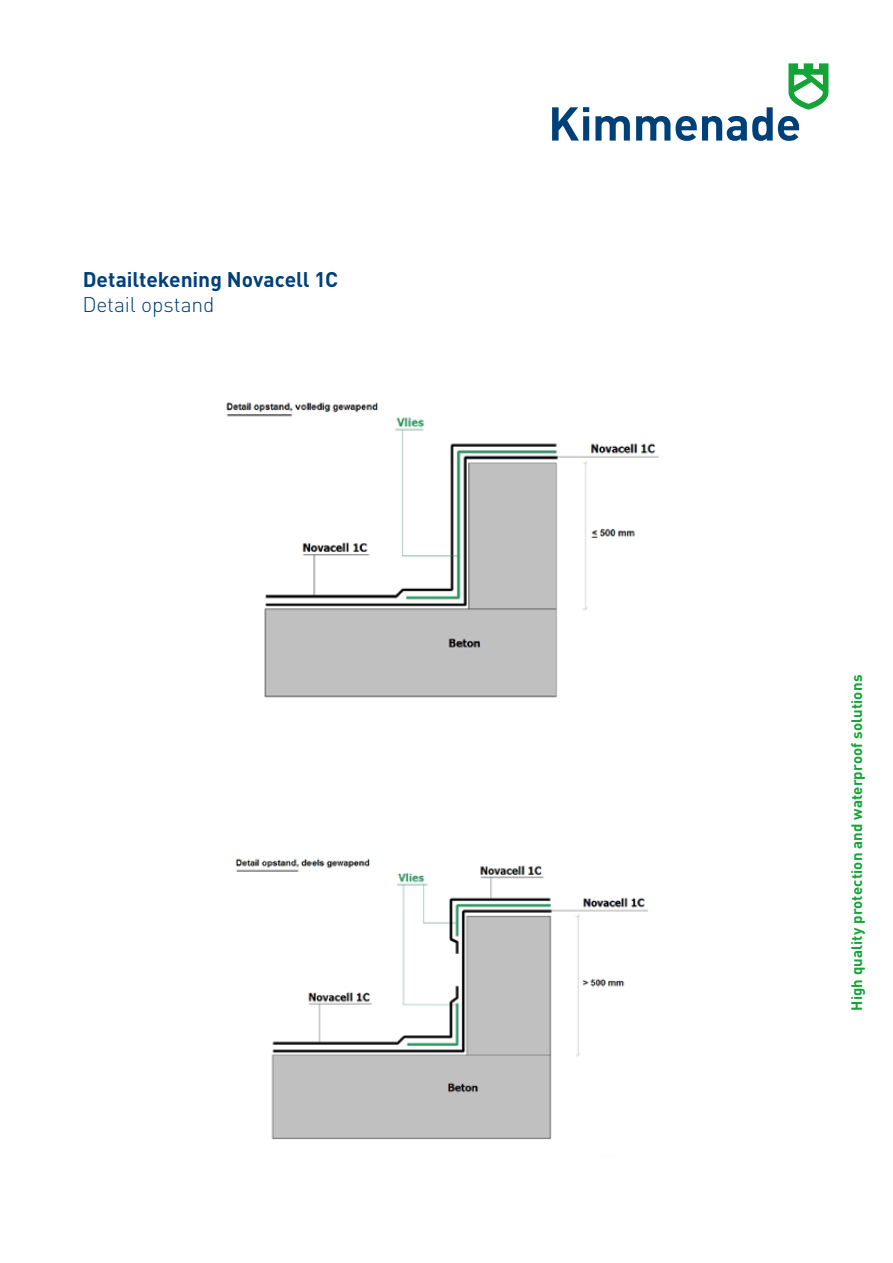
<style>
.page{position:relative;width:893px;height:1263px;background:#fff}
.page>*{position:absolute;margin:0;border:0;box-sizing:border-box;transform-origin:0 0}
.t1{font:700 21px "DIN";letter-spacing:-.005em;color:#004079}
.t2{font:300 21px "DIN";letter-spacing:-.005em;color:#004079}
.t3{font:700 15px "DIN";letter-spacing:.01em;color:#13a337}
</style>
<div class="page">
<img style="left:226px;top:402px;width:434px;height:296px">
<svg style="left:552px;top:107px;width:37px;height:34px"></svg>
<svg style="left:595px;top:116px;width:35px;height:25px"></svg>
<svg style="left:636px;top:116px;width:34px;height:25px"></svg>
<svg style="left:676px;top:63px;width:152px;height:78px"></svg>
<img style="left:235px;top:858px;width:413px;height:282px">
<h1 class="t1" style="left:83px;top:265px;width:257px">Detailtekening Novacell 1C</h1>
<h1 class="t2" style="left:82px;top:291px;width:134px">Detail opstand</h1>
<p class="t3" style="left:847px;top:1011px;width:337px;rotate:-90deg">High quality protection and waterproof solutions</p>
</div>
